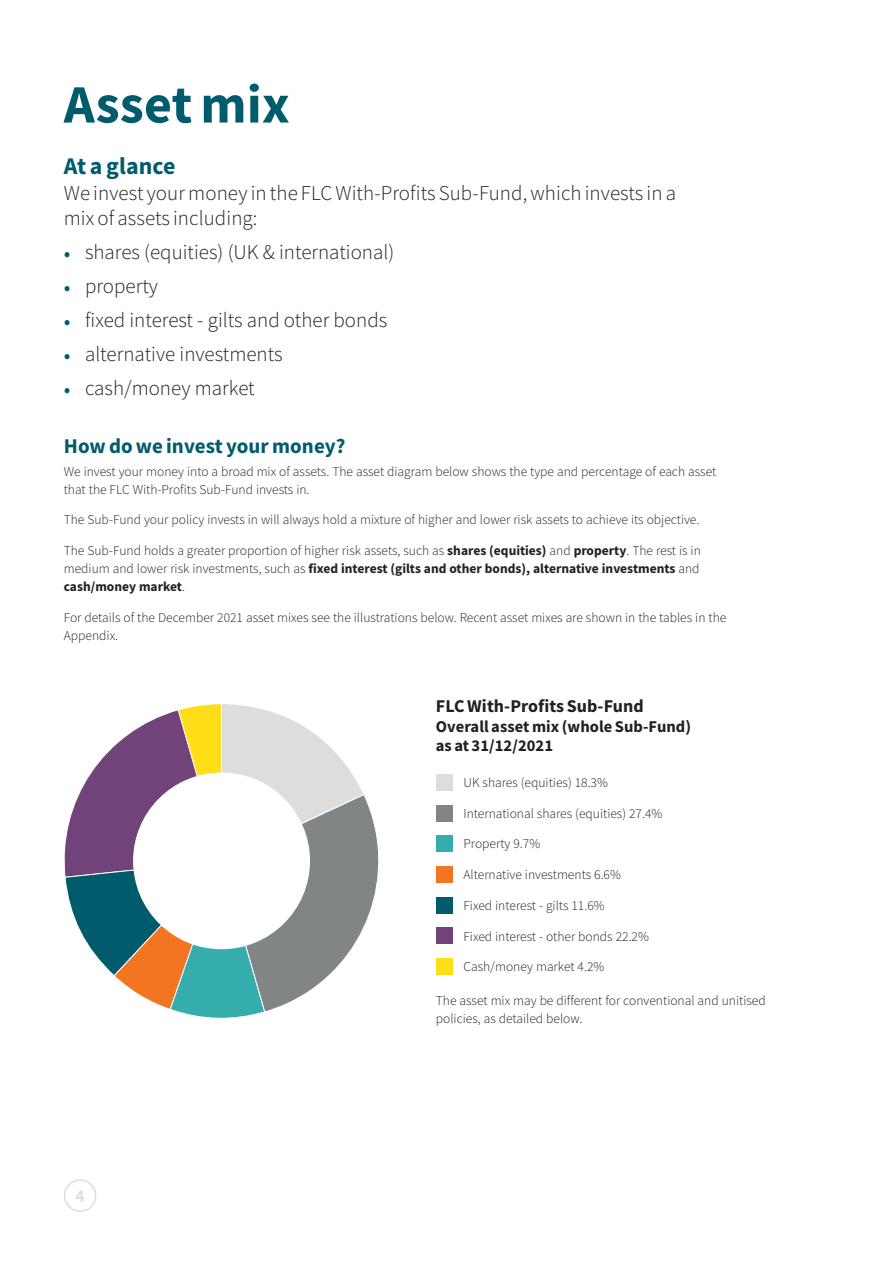
<style>
.page{position:relative;width:893px;height:1263px;background:#fff}
.page>*{position:absolute;margin:0;border:0;box-sizing:border-box;transform-origin:0 0}
.t1{font:700 54px "Source Sans Pro";letter-spacing:.005em;color:#005c6c}
.t2{font:700 24px "Source Sans Pro";letter-spacing:.005em;color:#005c6c}
.t3{font:300 21px/25.5px "Source Sans Pro";color:#231f20}
.t4{font:700 21px "Source Sans Pro";letter-spacing:.005em;color:#005c6c}
.t5{font:700 18px "Source Sans Pro";letter-spacing:.005em;color:#231f20}
.t6{font:600 18px "Source Sans Pro";color:#dedddc}
.t7{font:700 16.5px/19.5px "Source Sans Pro";letter-spacing:.005em;color:#231f20}
.t8{font:300 13.5px/18px "Source Sans Pro";color:#231f20}
.s1{font-size:24px;color:#005c6c}
.s2{font-weight:700}
</style>
<div class="page">
<div style="left:64px;top:1179px;width:32px;height:33px;border:2px solid #dedddc;border-radius:50%"></div>
<div style="left:436px;top:774px;width:16px;height:17px;background:#dedddc"></div>
<div style="left:436px;top:805px;width:16px;height:16px;background:#828586"></div>
<div style="left:436px;top:836px;width:16px;height:16px;background:#36adad"></div>
<div style="left:436px;top:866px;width:16px;height:17px;background:#f47521"></div>
<div style="left:436px;top:897px;width:16px;height:16px;background:#005c6c"></div>
<div style="left:436px;top:928px;width:16px;height:16px;background:#72427a"></div>
<div style="left:436px;top:958px;width:16px;height:17px;background:#ffde17"></div>
<svg style="left:64px;top:703px;width:315px;height:316px"></svg>
<div style="left:133px;top:772px;width:177px;height:177px;background:#fff;border-radius:50%"></div>
<h1 class="t1" style="left:64px;top:68px;width:227px">Asset mix</h1>
<h2 class="t2" style="left:64px;top:150px;width:113px">At a glance</h2>
<h3 class="t3" style="left:64px;top:180px;width:614px">We invest your money in the FLC With-Profits Sub-Fund, which invests in a mix of assets including:</h3>
<h3 class="t3" style="left:64px;top:240px;width:332px"><span class="s1">•</span> shares (equities) (UK &amp; international)</h3>
<h3 class="t3" style="left:64px;top:274px;width:96px"><span class="s1">•</span> property</h3>
<h3 class="t3" style="left:64px;top:308px;width:325px"><span class="s1">•</span> fixed interest - gilts and other bonds</h3>
<h3 class="t3" style="left:64px;top:342px;width:220px"><span class="s1">•</span> alternative investments</h3>
<h3 class="t3" style="left:64px;top:376px;width:193px"><span class="s1">•</span> cash/money market</h3>
<h3 class="t4" style="left:64px;top:432px;width:283px">How do we invest your money?</h3>
<p class="t8" style="left:64px;top:462px;width:654px">We invest your money into a broad mix of assets. The asset diagram below shows the type and percentage of each asset that the FLC With-Profits Sub-Fund invests in.</p>
<p class="t8" style="left:64px;top:511px;width:637px">The Sub-Fund your policy invests in will always hold a mixture of higher and lower risk assets to achieve its objective.</p>
<p class="t8" style="left:64px;top:542px;width:639px;text-align:justify">The Sub-Fund holds a greater proportion of higher risk assets, such as <span class="s2">shares (equities)</span> and <span class="s2">property</span>. The rest is in medium and lower risk investments, such as <span class="s2">fixed interest (gilts and other bonds), alternative investments</span> and <span class="s2">cash/money market</span>.</p>
<p class="t8" style="left:64px;top:608px;width:664px">For details of the December 2021 asset mixes see the illustrations below. Recent asset mixes are shown in the tables in the<br>Appendix.</p>
<h3 class="t5" style="left:436px;top:694px;width:209px">FLC With-Profits Sub-Fund</h3>
<p class="t7" style="left:436px;top:716px;width:257px">Overall asset mix (whole Sub-Fund) as at 31/12/2021</p>
<p class="t8" style="left:463px;top:773px;width:146px">UK shares (equities) 18.3%</p>
<p class="t8" style="left:463px;top:804px;width:200px">International shares (equities) 27.4%</p>
<p class="t8" style="left:463px;top:835px;width:78px">Property 9.7%</p>
<p class="t8" style="left:463px;top:866px;width:159px">Alternative investments 6.6%</p>
<p class="t8" style="left:463px;top:896px;width:143px">Fixed interest - gilts 11.6%</p>
<p class="t8" style="left:463px;top:927px;width:187px">Fixed interest - other bonds 22.2%</p>
<p class="t8" style="left:463px;top:958px;width:142px">Cash/money market 4.2%</p>
<h3 class="t6" style="left:76px;top:1184px;width:11px">4</h3>
<p class="t8" style="left:436px;top:992px;width:331px">The asset mix may be different for conventional and unitised policies, as detailed below.</p>
</div>
